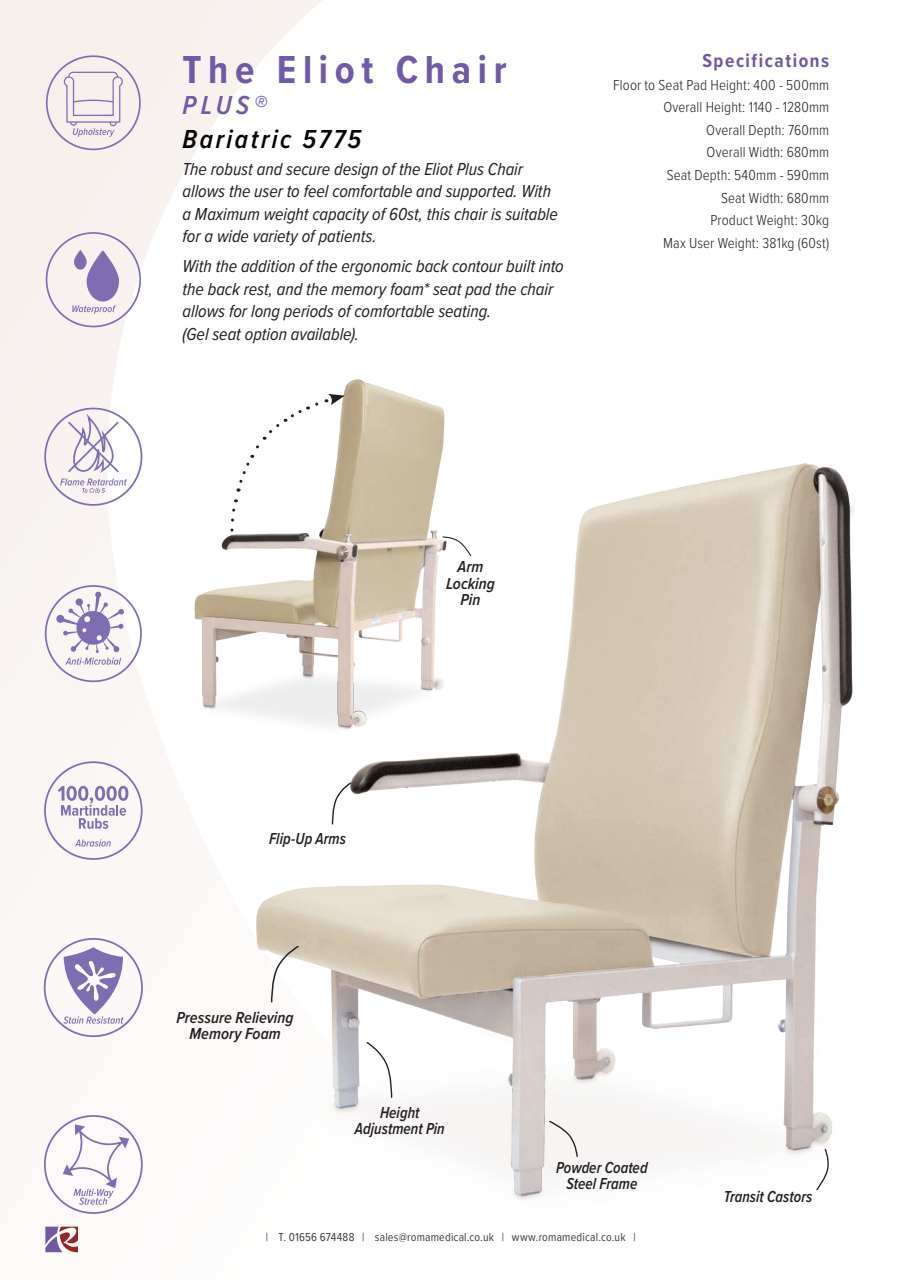
<style>
.page{position:relative;width:910px;height:1280px;background:#fff}
.page>*{position:absolute;margin:0;border:0;box-sizing:border-box;transform-origin:0 0}
.Table_Paragraph{font:700 40.5px "Proxima Nova Cond";letter-spacing:.165em;color:#7059a5}
.Table_Paragraph-2{font:italic 600 27px "Proxima Nova Cond";letter-spacing:.095em;color:#040503}
.Table_Paragraph-3{font:italic 600 27px "Proxima Nova Cond";color:#7059a5}
.Table_Paragraph-4{font:700 19.5px "Proxima Nova Cond";letter-spacing:.08em;color:#7059a5}
.Table_Paragraph-5{font:italic 18px/22.5px "Proxima Nova Cond";letter-spacing:-.005em;color:#231f20}
.Table_Paragraph-6{font:italic 600 16.5px/16.4px "Proxima Nova Cond";color:#231f20;text-align:center;scale:.94 1}
.Table_Paragraph-7{font:italic 600 16.5px/16.5px "Proxima Nova Cond";color:#231f20;text-align:center}
.Table_Paragraph-8{font:300 15px "Proxima Nova Cond";letter-spacing:.005em;color:#231f20}
.t1{font:12px "Proxima Nova Cond";letter-spacing:.015em;color:#3e3e3f}
</style>
<div class="page">
<svg style="left:0;top:0;width:322px;height:1253px"></svg>
<svg style="left:45px;top:1226px;width:33px;height:26px"></svg>
<img style="left:251px;top:463px;width:603px;height:751px">
<svg style="left:540px;top:1119px;width:47px;height:39px"></svg>
<svg style="left:366px;top:1041px;width:27px;height:58px"></svg>
<svg style="left:816px;top:1148px;width:15px;height:43px"></svg>
<svg style="left:331px;top:782px;width:21px;height:43px"></svg>
<img style="left:178px;top:372px;width:282px;height:363px">
<svg style="left:229px;top:394px;width:116px;height:147px"></svg>
<svg style="left:442px;top:535px;width:30px;height:22px"></svg>
<svg style="left:46px;top:232px;width:95px;height:95px"></svg>
<svg style="left:46px;top:55px;width:95px;height:95px;background:#e8e0e5"></svg>
<svg style="left:44px;top:938px;width:99px;height:99px"></svg>
<svg style="left:44px;top:1115px;width:99px;height:99px"></svg>
<svg style="left:44px;top:408px;width:98px;height:98px"></svg>
<svg style="left:45px;top:585px;width:97px;height:97px"></svg>
<svg style="left:44px;top:761px;width:99px;height:99px"></svg>
<svg style="left:270px;top:945px;width:30px;height:58px"></svg>
<p class="Table_Paragraph" style="left:182px;top:40px;width:326px">The Eliot Chair</p>
<p class="Table_Paragraph-3" style="left:182px;top:85px;width:86px">PLUS®</p>
<p class="Table_Paragraph-2" style="left:182px;top:119px;width:180px">Bariatric 5775</p>
<p class="Table_Paragraph-5" style="left:182px;top:157px;width:377px">The robust and secure design of the Eliot Plus Chair allows the user to feel comfortable and supported. With a Maximum weight capacity of 60st, this chair is suitable for a wide variety of patients.</p>
<p class="Table_Paragraph-5" style="left:182px;top:254px;width:383px">With the addition of the ergonomic back contour built into the back rest, and the memory foam* seat pad the chair allows for long periods of comfortable seating.</p>
<p class="Table_Paragraph-5" style="left:182px;top:322px;width:178px">(Gel seat option available).</p>
<p class="Table_Paragraph-4" style="left:702px;top:47px;width:128px">Specifications</p>
<p class="Table_Paragraph-8" style="left:613px;top:74px;width:218px">Floor to Seat Pad Height: 400 - 500mm</p>
<p class="Table_Paragraph-8" style="left:663px;top:96px;width:167px">Overall Height: 1140 - 1280mm</p>
<p class="Table_Paragraph-8" style="left:706px;top:119px;width:124px">Overall Depth: 760mm</p>
<p class="Table_Paragraph-8" style="left:707px;top:141px;width:124px">Overall Width: 680mm</p>
<p class="Table_Paragraph-8" style="left:667px;top:164px;width:164px">Seat Depth: 540mm - 590mm</p>
<p class="Table_Paragraph-8" style="left:721px;top:186px;width:110px">Seat Width: 680mm</p>
<p class="Table_Paragraph-8" style="left:710px;top:209px;width:120px">Product Weight: 30kg</p>
<p class="Table_Paragraph-8" style="left:663px;top:231px;width:167px">Max User Weight: 381kg (60st)</p>
<p class="Table_Paragraph-7" style="left:458px;top:558px;width:27px">Arm</p>
<p class="Table_Paragraph-7" style="left:446px;top:574px;width:50px">Locking</p>
<p class="Table_Paragraph-7" style="left:461px;top:591px;width:21px">Pin</p>
<p class="Table_Paragraph-6" style="left:269px;top:829px;width:83px">Flip-Up Arms</p>
<p class="Table_Paragraph-7" style="left:177px;top:1008px;width:119px">Pressure Relieving<br>Memory Foam</p>
<p class="Table_Paragraph-6" style="left:355px;top:1104px;width:97px">Height<br>Adjustment Pin</p>
<p class="Table_Paragraph-6" style="left:556px;top:1159px;width:99px">Powder Coated<br>Steel Frame</p>
<p class="t1" style="left:266px;top:1228px;width:371px">| T. 01656 674488 | sales@romamedical.co.uk | www.romamedical.co.uk |</p>
<p class="Table_Paragraph-6" style="left:724px;top:1188px;width:96px">Transit Castors</p>
</div>
